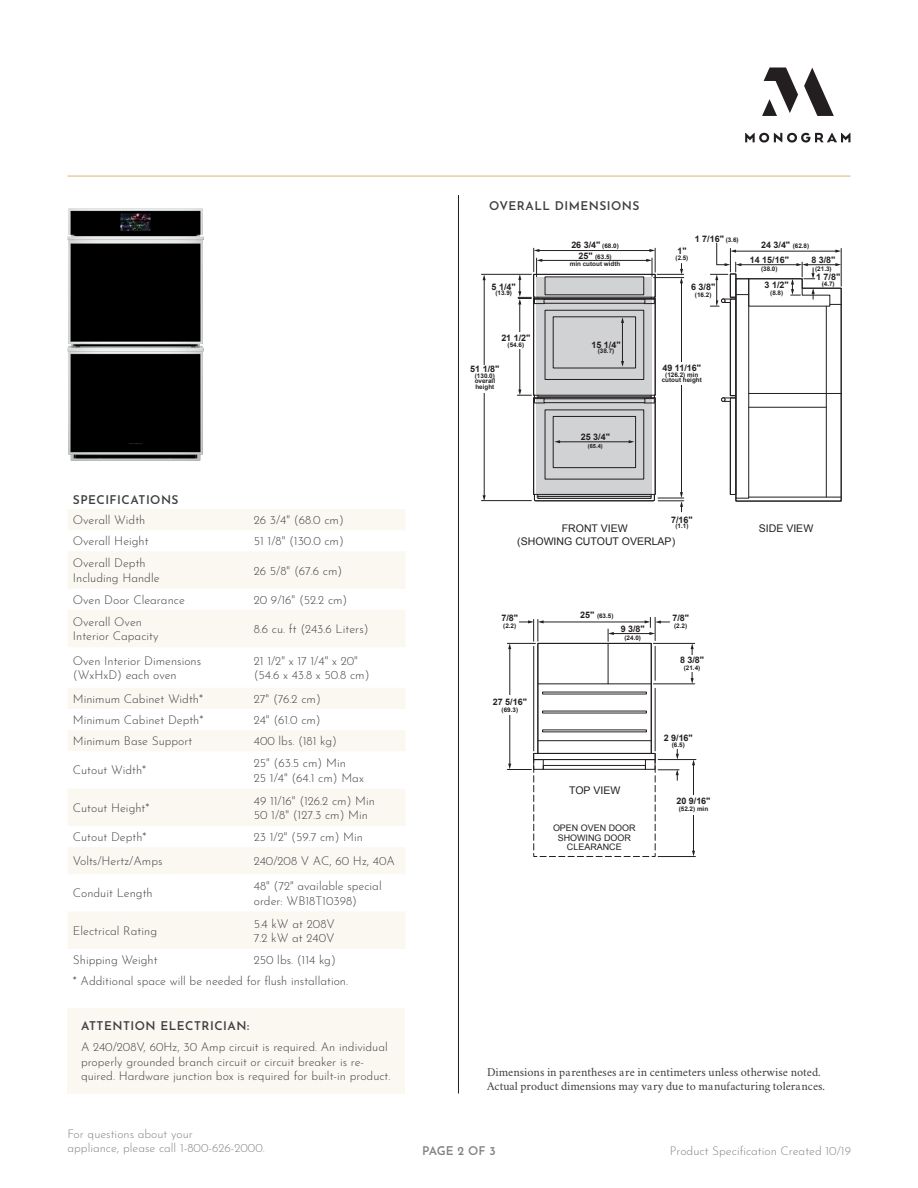
<style>
.page{position:relative;width:918px;height:1188px;background:#fff}
.page>*{position:absolute;margin:0;border:0;box-sizing:border-box;transform-origin:0 0}
.SPECIFATION_COPY{font:300 12px/14.4px "Josefin Sans";color:#3e3e3f}
.t1{font:12px/13.5px "Crimson";color:#3e3e3f}
.t2{font:300 12px/14.4px "Josefin Sans";color:#808285}
.SPECIFATION_COPY-2{font:600 12px "Josefin Sans";letter-spacing:.04em;color:#3e3e3f}
.t3{font:600 12px "Josefin Sans";letter-spacing:-.015em;color:#808285}
.t4{font:10.5px "Arial";color:#231f20}
.t5{font:700 9px "Arial";color:#231f20}
.t6{font:9px/9.4px "Arial";color:#231f20;text-align:center}
.t7{font:700 6.3px/5.7px "Arial";color:#231f20;text-align:center}
.t8{font:700 5.7px "Arial";color:#231f20}
.s1{font-size:6.3px}
.s2{font-size:9px}
</style>
<div class="page">
<svg style="left:745px;top:68px;width:105px;height:75px"></svg>
<hr style="left:458px;top:195px;width:1px;height:899px;background:#231f20">
<hr style="left:68px;top:176px;width:782px;height:1px;background:#dcbf7e">
<svg style="left:68px;top:509px;width:337px;height:440px;fill:#fbf8f2"></svg>
<div style="left:68px;top:1008px;width:337px;height:86px;background:#fbf8f2"></div>
<img style="left:68px;top:208px;width:135px;height:252px">
<hr style="left:538px;top:684px;width:113px;height:1px;background:#231f20">
<hr style="left:608px;top:643px;width:1px;height:41px;background:#231f20">
<hr style="left:538px;top:740px;width:113px;height:1px;background:#231f20">
<div style="left:538px;top:643px;width:114px;height:111px;border:1px solid #231f20"></div>
<hr style="left:653px;top:643px;width:42px;height:1px;background:#231f20">
<hr style="left:692px;top:648px;width:1px;height:31px;background:#231f20">
<svg style="left:691px;top:643px;width:3px;height:6px"></svg>
<svg style="left:691px;top:678px;width:3px;height:6px"></svg>
<hr style="left:653px;top:684px;width:42px;height:1px;background:#231f20">
<hr style="left:510px;top:648px;width:1px;height:117px;background:#231f20">
<hr style="left:693px;top:764px;width:1px;height:88px;background:#231f20">
<svg style="left:692px;top:760px;width:3px;height:5px"></svg>
<hr style="left:484px;top:279px;width:1px;height:217px;background:#231f20">
<svg style="left:483px;top:495px;width:3px;height:5px"></svg>
<hr style="left:481px;top:274px;width:50px;height:1px;background:#231f20">
<hr style="left:481px;top:500px;width:50px;height:1px;background:#231f20">
<svg style="left:710px;top:243px;width:132px;height:259px"></svg>
<hr style="left:543px;top:622px;width:103px;height:1px;background:#231f20">
<hr style="left:613px;top:633px;width:37px;height:1px;background:#231f20">
<hr style="left:533px;top:646px;width:1px;height:105px;background:#231f20">
<hr style="left:655px;top:646px;width:1px;height:34px;background:#231f20">
<hr style="left:655px;top:688px;width:1px;height:63px;background:#231f20">
<svg style="left:608px;top:629px;width:6px;height:12px"></svg>
<svg style="left:645px;top:617px;width:25px;height:24px"></svg>
<svg style="left:507px;top:749px;width:172px;height:108px"></svg>
<svg style="left:507px;top:619px;width:37px;height:30px"></svg>
<hr style="left:658px;top:856px;width:37px;height:1px;background:#231f20">
<hr style="left:658px;top:759px;width:38px;height:1px;background:#231f20">
<div style="left:543px;top:765px;width:103px;height:5px;border:1px solid #231f20"></div>
<div style="left:533px;top:759px;width:11px;height:11px;border:1px solid #231f20"></div>
<div style="left:645px;top:759px;width:10px;height:11px;border:1px solid #231f20"></div>
<div style="left:710px;top:287px;width:5px;height:16px;background:#fff"></div>
<div style="left:684px;top:655px;width:16px;height:16px;background:#fff"></div>
<div style="left:503px;top:696px;width:14px;height:19px;background:#fff"></div>
<div style="left:679px;top:795px;width:27px;height:19px;background:#fff"></div>
<div style="left:476px;top:365px;width:13px;height:27px;background:#fff"></div>
<svg style="left:517px;top:248px;width:167px;height:264px"></svg>
<p class="SPECIFATION_COPY-2" style="left:73px;top:489px;width:107px">SPECIFICATIONS</p>
<p class="SPECIFATION_COPY" style="left:73px;top:512px;width:74px">Overall Width</p>
<p class="SPECIFATION_COPY" style="left:254px;top:512px;width:92px">26 3/4" (68.0 cm)</p>
<p class="SPECIFATION_COPY" style="left:73px;top:533px;width:77px">Overall Height</p>
<p class="SPECIFATION_COPY" style="left:254px;top:533px;width:92px">51 1/8" (130.0 cm)</p>
<p class="SPECIFATION_COPY" style="left:73px;top:555px;width:88px">Overall Depth<br>Including Handle</p>
<p class="SPECIFATION_COPY" style="left:254px;top:562px;width:90px">26 5/8" (67.6 cm)</p>
<p class="SPECIFATION_COPY" style="left:73px;top:591px;width:113px">Oven Door Clearance</p>
<p class="SPECIFATION_COPY" style="left:254px;top:591px;width:95px">20 9/16" (52.2 cm)</p>
<p class="SPECIFATION_COPY" style="left:73px;top:613px;width:87px">Overall Oven<br>Interior Capacity</p>
<p class="SPECIFATION_COPY" style="left:254px;top:621px;width:116px">8.6 cu. ft (243.6 Liters)</p>
<p class="SPECIFATION_COPY" style="left:73px;top:652px;width:130px">Oven Interior Dimensions (WxHxD) each oven</p>
<p class="SPECIFATION_COPY" style="left:254px;top:652px;width:117px">21 1/2" x 17 1/4" x 20" (54.6 x 43.8 x 50.8 cm)</p>
<p class="SPECIFATION_COPY" style="left:73px;top:690px;width:132px">Minimum Cabinet Width*</p>
<p class="SPECIFATION_COPY" style="left:254px;top:690px;width:69px">27" (76.2 cm)</p>
<p class="SPECIFATION_COPY" style="left:73px;top:711px;width:132px">Minimum Cabinet Depth*</p>
<p class="SPECIFATION_COPY" style="left:254px;top:711px;width:69px">24" (61.0 cm)</p>
<p class="SPECIFATION_COPY" style="left:73px;top:733px;width:121px">Minimum Base Support</p>
<p class="SPECIFATION_COPY" style="left:254px;top:733px;width:85px">400 lbs. (181 kg)</p>
<p class="SPECIFATION_COPY" style="left:73px;top:762px;width:75px">Cutout Width*</p>
<p class="SPECIFATION_COPY" style="left:254px;top:755px;width:112px">25" (63.5 cm) Min<br>25 1/4" (64.1 cm) Max</p>
<p class="SPECIFATION_COPY" style="left:73px;top:799px;width:78px">Cutout Height*</p>
<p class="SPECIFATION_COPY" style="left:254px;top:792px;width:123px">49 11/16" (126.2 cm) Min<br>50 1/8" (127.3 cm) Min</p>
<p class="SPECIFATION_COPY" style="left:73px;top:829px;width:75px">Cutout Depth*</p>
<p class="SPECIFATION_COPY" style="left:254px;top:829px;width:111px">23 1/2" (59.7 cm) Min</p>
<p class="SPECIFATION_COPY" style="left:73px;top:853px;width:91px">Volts/Hertz/Amps</p>
<p class="SPECIFATION_COPY" style="left:254px;top:853px;width:143px">240/208 V AC, 60 Hz, 40A</p>
<p class="SPECIFATION_COPY" style="left:73px;top:885px;width:81px">Conduit Length</p>
<p class="SPECIFATION_COPY" style="left:254px;top:878px;width:129px">48" (72" available special order: WB18T10398)</p>
<p class="SPECIFATION_COPY" style="left:73px;top:922px;width:86px">Electrical Rating</p>
<p class="SPECIFATION_COPY" style="left:254px;top:915px;width:83px">5.4 kW at 208V<br>7.2 kW at 240V</p>
<p class="SPECIFATION_COPY" style="left:73px;top:951px;width:86px">Shipping Weight</p>
<p class="SPECIFATION_COPY" style="left:254px;top:951px;width:84px">250 lbs. (114 kg)</p>
<p class="SPECIFATION_COPY" style="left:73px;top:973px;width:277px">* Additional space will be needed for flush installation.</p>
<p class="SPECIFATION_COPY-2" style="left:81px;top:1016px;width:170px">ATTENTION ELECTRICIAN:</p>
<p class="SPECIFATION_COPY" style="left:81px;top:1039px;width:311px">A 240/208V, 60Hz, 30 Amp circuit is required. An individual properly grounded branch circuit or circuit breaker is re&shy;quired. Hardware junction box is required for built-in product.</p>
<p class="t2" style="left:68px;top:1125px;width:199px">For questions about your<br>appliance, please call 1-800-626-2000.</p>
<p class="SPECIFATION_COPY-2" style="left:489px;top:196px;width:152px">OVERALL DIMENSIONS</p>
<p class="t5" style="left:492px;top:280px;width:26px">5 1/4"</p>
<p class="t7" style="left:495px;top:290px;width:18px">(13.9)</p>
<p class="t5" style="left:571px;top:239px;width:49px">26 3/4" <span class="s1">(68.0)</span></p>
<p class="t7" style="left:570px;top:253px;width:52px;line-height:7.4px"><span class="s2">25"</span> (63.5)<br>min cutout width</p>
<p class="t5" style="left:501px;top:332px;width:31px">21 1/2"</p>
<p class="t7" style="left:508px;top:342px;width:18px">(54.6)</p>
<p class="t5" style="left:591px;top:339px;width:31px">15 1/4"</p>
<p class="t7" style="left:598px;top:349px;width:18px">(38.7)</p>
<p class="t5" style="left:470px;top:363px;width:31px">51 1/8"</p>
<p class="t7" style="left:475px;top:373px;width:22px;text-align:justify">(130.0) overall height</p>
<p class="t5" style="left:581px;top:431px;width:31px">25 3/4"</p>
<p class="t8" style="left:588px;top:442px;width:16px">(65.4)</p>
<p class="t5" style="left:695px;top:233px;width:45px">1 7/16" <span class="s1">(3.6)</span></p>
<p class="t5" style="left:677px;top:245px;width:11px">1"</p>
<p class="t7" style="left:676px;top:255px;width:14px">(2.5)</p>
<p class="t5" style="left:691px;top:281px;width:26px">6 3/8"</p>
<p class="t7" style="left:695px;top:292px;width:18px">(16.2)</p>
<p class="t5" style="left:761px;top:239px;width:50px">24 3/4" <span class="s1">(62.8)</span></p>
<p class="t5" style="left:750px;top:254px;width:41px">14 15/16"</p>
<p class="t7" style="left:761px;top:266px;width:18px">(38.0)</p>
<p class="t5" style="left:765px;top:279px;width:26px">3 1/2"</p>
<p class="t7" style="left:770px;top:290px;width:15px">(8.8)</p>
<p class="t5" style="left:811px;top:254px;width:26px">8 3/8"</p>
<p class="t7" style="left:815px;top:266px;width:18px">(21.3)</p>
<p class="t5" style="left:816px;top:271px;width:26px">1 7/8"</p>
<p class="t7" style="left:822px;top:281px;width:15px">(4.7)</p>
<p class="t5" style="left:663px;top:362px;width:40px">49 11/16"</p>
<p class="t7" style="left:662px;top:372px;width:42px">(126.2) min cutout height</p>
<p class="t5" style="left:671px;top:513px;width:23px">7/16"</p>
<p class="t7" style="left:675px;top:523px;width:15px">(1.1)</p>
<p class="t4" style="left:562px;top:522px;width:68px">FRONT VIEW</p>
<p class="t4" style="left:759px;top:522px;width:56px">SIDE VIEW</p>
<p class="t4" style="left:517px;top:535px;width:159px">(SHOWING CUTOUT OVERLAP)</p>
<p class="t5" style="left:501px;top:612px;width:18px">7/8"</p>
<p class="t7" style="left:503px;top:623px;width:15px">(2.2)</p>
<p class="t5" style="left:493px;top:696px;width:36px">27 5/16"</p>
<p class="t7" style="left:502px;top:707px;width:18px">(69.3)</p>
<p class="t7" style="left:580px;top:613px;width:35px"><span class="s2">25"</span> (63.5)</p>
<p class="t5" style="left:621px;top:623px;width:26px">9 3/8"</p>
<p class="t7" style="left:625px;top:635px;width:18px">(24.0)</p>
<p class="t5" style="left:672px;top:612px;width:18px">7/8"</p>
<p class="t7" style="left:674px;top:623px;width:15px">(2.2)</p>
<p class="t5" style="left:680px;top:654px;width:26px">8 3/8"</p>
<p class="t7" style="left:684px;top:665px;width:18px">(21.4)</p>
<p class="t4" style="left:569px;top:784px;width:53px">TOP VIEW</p>
<p class="t6" style="left:553px;top:823px;width:84px">OPEN OVEN DOOR<br>SHOWING DOOR<br>CLEARANCE</p>
<p class="t5" style="left:664px;top:731px;width:31px">2 9/16"</p>
<p class="t7" style="left:672px;top:742px;width:15px">(6.5)</p>
<p class="t5" style="left:676px;top:795px;width:36px">20 9/16"</p>
<p class="t7" style="left:679px;top:806px;width:31px">(52.2) min</p>
<p class="t1" style="left:487px;top:1065px;width:340px">Dimensions in parentheses are in centimeters unless otherwise noted.<br>Actual product dimensions may vary due to manufacturing tolerances.</p>
<p class="t3" style="left:422px;top:1140px;width:75px">PAGE 2 OF 3</p>
<p class="t2" style="left:670px;top:1142px;width:183px">Product Specification Created 10/19</p>
</div>
